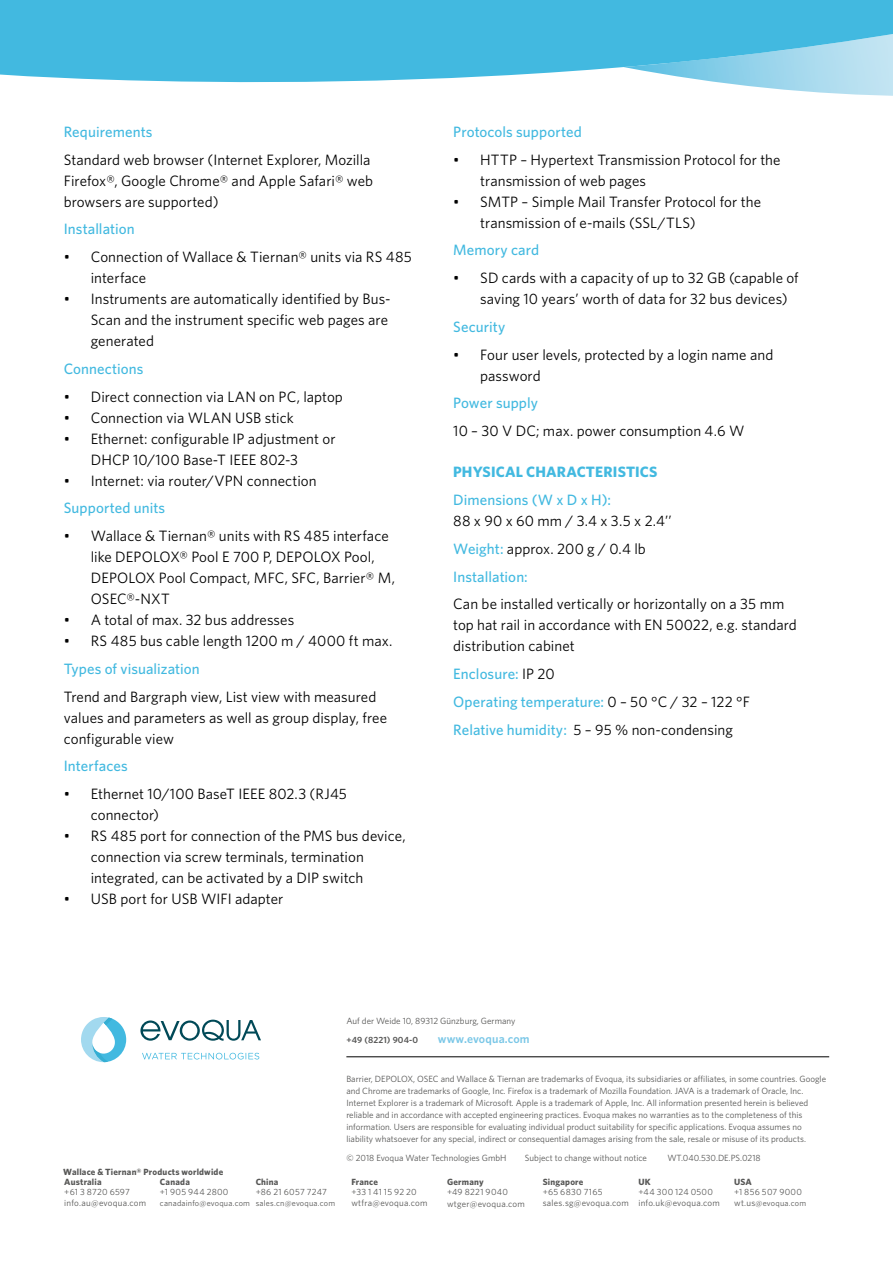
<style>
.page{position:relative;width:893px;height:1263px;background:#fff}
.page>*{position:absolute;margin:0;border:0;box-sizing:border-box;transform-origin:0 0}
.t1{font:15px/21px "Whitney";letter-spacing:.005em;color:#000}
.t2{font:500 15px/27.8px "Whitney";letter-spacing:.005em;color:#42b9e0}
.t3{font:700 15px "Whitney";letter-spacing:.01em;color:#42b9e0}
.t4{font:600 12px "Whitney";letter-spacing:.015em;color:#7ac7e7}
.t5{font:9px/12px "Whitney";color:#575756}
.t6{font:9px/10.5px "Whitney";letter-spacing:.025em;color:#575756}
.t7{font:700 9px "Whitney";letter-spacing:.025em;color:#575756}
.t8{font:9px "Whitney";letter-spacing:.03em;color:#575756}
.t9{font:9px/10.5px "Whitney";letter-spacing:.02em;color:#575756}
.t10{font:600 9px "Whitney";letter-spacing:.015em;color:#575756}
.t11{font:8.25px "Whitney";letter-spacing:.02em;color:#575756}
.s1{font-weight:500;color:#42b9e0}
.s2{font-weight:400;color:#000}
.s3{font-size:9px}
</style>
<div class="page">
<svg style="left:140px;top:1020px;width:121px;height:21px"></svg>
<svg style="left:142px;top:1053px;width:117px;height:6px"></svg>
<svg style="left:81px;top:1017px;width:45px;height:45px"></svg>
<svg style="left:0;top:0;width:893px;height:96px;fill:#42b9e0"></svg>
<hr style="left:346px;top:1056px;width:483px;height:1px;background:#000">
<p class="t2" style="left:64px;top:118px;width:90px">Requirements</p>
<p class="t1" style="left:64px;top:148px;width:311px">Standard web browser (Internet Explorer, Mozilla<br>Firefox®, Google Chrome® and Apple Safari® web browsers are supported)</p>
<p class="t2" style="left:64px;top:215px;width:72px">Installation</p>
<p class="t1" style="left:91px;top:246px;width:323px;text-indent:-27px">• Connection of Wallace &amp; Tiernan® units via RS 485 interface</p>
<p class="t1" style="left:91px;top:288px;width:301px;text-indent:-27px">• Instruments are automatically identified by Bus-<br>Scan and the instrument specific web pages are generated</p>
<p class="t2" style="left:64px;top:355px;width:81px">Connections</p>
<p class="t1" style="left:64px;top:385px;width:281px">• Direct connection via LAN on PC, laptop</p>
<p class="t1" style="left:64px;top:406px;width:232px">• Connection via WLAN USB stick</p>
<p class="t1" style="left:91px;top:427px;width:246px;text-indent:-27px">• Ethernet: configurable IP adjustment or<br>DHCP 10/100 Base-T IEEE 802-3</p>
<p class="t1" style="left:64px;top:469px;width:254px">• Internet: via router/VPN connection</p>
<p class="t2" style="left:64px;top:494px;width:103px">Supported units</p>
<p class="t1" style="left:91px;top:525px;width:306px;text-indent:-27px">• Wallace &amp; Tiernan® units with RS 485 interface like DEPOLOX® Pool E 700 P, DEPOLOX Pool, DEPOLOX Pool Compact, MFC, SFC, Barrier® M, OSEC®-NXT</p>
<p class="t1" style="left:64px;top:609px;width:232px">• A total of max. 32 bus addresses</p>
<p class="t1" style="left:64px;top:630px;width:330px">• RS 485 bus cable length 1200 m / 4000 ft max.</p>
<p class="t2" style="left:64px;top:655px;width:138px">Types of visualization</p>
<p class="t1" style="left:64px;top:685px;width:325px">Trend and Bargraph view, List view with measured values and parameters as well as group display, free configurable view</p>
<p class="t2" style="left:64px;top:752px;width:66px">Interfaces</p>
<p class="t1" style="left:91px;top:783px;width:258px;text-indent:-27px">• Ethernet 10/100 BaseT IEEE 802.3 (RJ45 connector)</p>
<p class="t1" style="left:91px;top:825px;width:316px;text-indent:-27px">• RS 485 port for connection of the PMS bus device, connection via screw terminals, termination integrated, can be activated by a DIP switch</p>
<p class="t1" style="left:64px;top:888px;width:221px">• USB port for USB WIFI adapter</p>
<p class="t2" style="left:453px;top:117px;width:130px">Protocols supported</p>
<p class="t1" style="left:480px;top:148px;width:302px;text-indent:-27px">• HTTP – Hypertext Transmission Protocol for the transmission of web pages</p>
<p class="t1" style="left:480px;top:190px;width:282px;text-indent:-27px">• SMTP – Simple Mail Transfer Protocol for the transmission of e-mails (SSL/TLS)</p>
<p class="t2" style="left:453px;top:236px;width:88px">Memory card</p>
<p class="t1" style="left:480px;top:267px;width:320px;text-indent:-27px">• SD cards with a capacity of up to 32 GB (capable of saving 10 years’ worth of data for 32 bus devices)</p>
<p class="t2" style="left:453px;top:312px;width:54px">Security</p>
<p class="t1" style="left:480px;top:343px;width:295px;text-indent:-27px">• Four user levels, protected by a login name and password</p>
<p class="t2" style="left:453px;top:389px;width:86px">Power supply</p>
<p class="t1" style="left:453px;top:420px;width:293px">10 – 30 V DC; max. power consumption 4.6 W</p>
<p class="t3" style="left:453px;top:462px;width:206px">PHYSICAL CHARACTERISTICS</p>
<p class="t2" style="left:453px;top:486px;width:159px">Dimensions (W x D x H):</p>
<p class="t1" style="left:453px;top:507px;width:220px;line-height:27.8px">88 x 90 x 60 mm / 3.4 x 3.5 x 2.4’’<br><span class="s1">Weight:</span> approx. 200 g / 0.4 lb<br><span class="s1">Installation:</span></p>
<p class="t1" style="left:453px;top:593px;width:345px">Can be installed vertically or horizontally on a 35 mm top hat rail in accordance with EN 50022, e.g. standard distribution cabinet</p>
<p class="t2" style="left:453px;top:660px;width:298px">Enclosure: <span class="s2">IP 20<br></span>Operating temperature: <span class="s2">0 – 50 °C / 32 – 122 °F<br></span>Relative humidity: <span class="s2">5 – 95 % non-condensing</span></p>
<p class="t5" style="left:346px;top:1015px;width:171px">Auf der Weide 10, 89312 Günzburg, Germany</p>
<p class="t10" style="left:346px;top:1034px;width:73px">+49 (8221) 904-0</p>
<p class="t4" style="left:438px;top:1031px;width:93px">www.evoqua.com</p>
<p class="t5" style="left:346px;top:1072px;width:481px">Barrier, DEPOLOX, OSEC and Wallace &amp; Tiernan are trademarks of Evoqua, its subsidiaries or affiliates, in some countries. Google and Chrome are trademarks of Google, Inc. Firefox is a trademark of Mozilla Foundation. JAVA is a trademark of Oracle, Inc.<br>Internet Explorer is a trademark of Microsoft. Apple is a trademark of Apple, Inc. All information presented herein is believed reliable and in accordance with accepted engineering practices. Evoqua makes no warranties as to the completeness of this information. Users are responsible for evaluating individual product suitability for specific applications. Evoqua assumes no liability whatsoever for any special, indirect or consequential damages arising from the sale, resale or misuse of its products.</p>
<p class="t5" style="left:346px;top:1151px;width:162px">© 2018 Evoqua Water Technologies GmbH</p>
<p class="t5" style="left:525px;top:1151px;width:124px">Subject to change without notice</p>
<p class="t5" style="left:667px;top:1151px;width:95px">WT.040.530.DE.PS.0218</p>
<p class="t7" style="left:63px;top:1165px;width:161px">Wallace &amp; Tiernan® Products worldwide</p>
<p class="t7" style="left:64px;top:1175px;width:39px">Australia</p>
<p class="t9" style="left:64px;top:1186px;width:83px">+61 3 8720 6597 info.au@evoqua.com</p>
<p class="t7" style="left:160px;top:1175px;width:31px">Canada</p>
<p class="t8" style="left:160px;top:1186px;width:70px">+1 905 944 2800</p>
<p class="t11" style="left:160px;top:1197px;width:92px">canadainfo@evoqua.com</p>
<p class="t7" style="left:256px;top:1175px;width:24px">China</p>
<p class="t8" style="left:256px;top:1186px;width:73px">+86 21 6057 7247</p>
<p class="t11" style="left:256px;top:1197px;width:81px">sales.cn@evoqua.com</p>
<p class="t7" style="left:351px;top:1175px;width:28px">France</p>
<p class="t6" style="left:351px;top:1186px;width:78px">+33 1 41 15 92 20 wtfra@evoqua.com</p>
<p class="t7" style="left:447px;top:1175px;width:38px">Germany</p>
<p class="t6" style="left:447px;top:1186px;width:79px;line-height:12px">+49 8221 9040 wtger@evoqua.com</p>
<p class="t7" style="left:543px;top:1175px;width:42px">Singapore</p>
<p class="t6" style="left:543px;top:1186px;width:88px">+65 6830 7165 sales.sg@evoqua.com</p>
<p class="t7" style="left:638px;top:1175px;width:14px">UK</p>
<p class="t6" style="left:638px;top:1186px;width:83px">+44 300 124 0500 info.uk@evoqua.com</p>
<p class="t7" style="left:734px;top:1175px;width:19px">USA</p>
<p class="t8" style="left:734px;top:1186px;width:69px">+1 856 507 9000</p>
<p class="t11" style="left:734px;top:1197px;width:74px"><span class="s3">wt.us</span>@evoqua.com</p>
</div>
